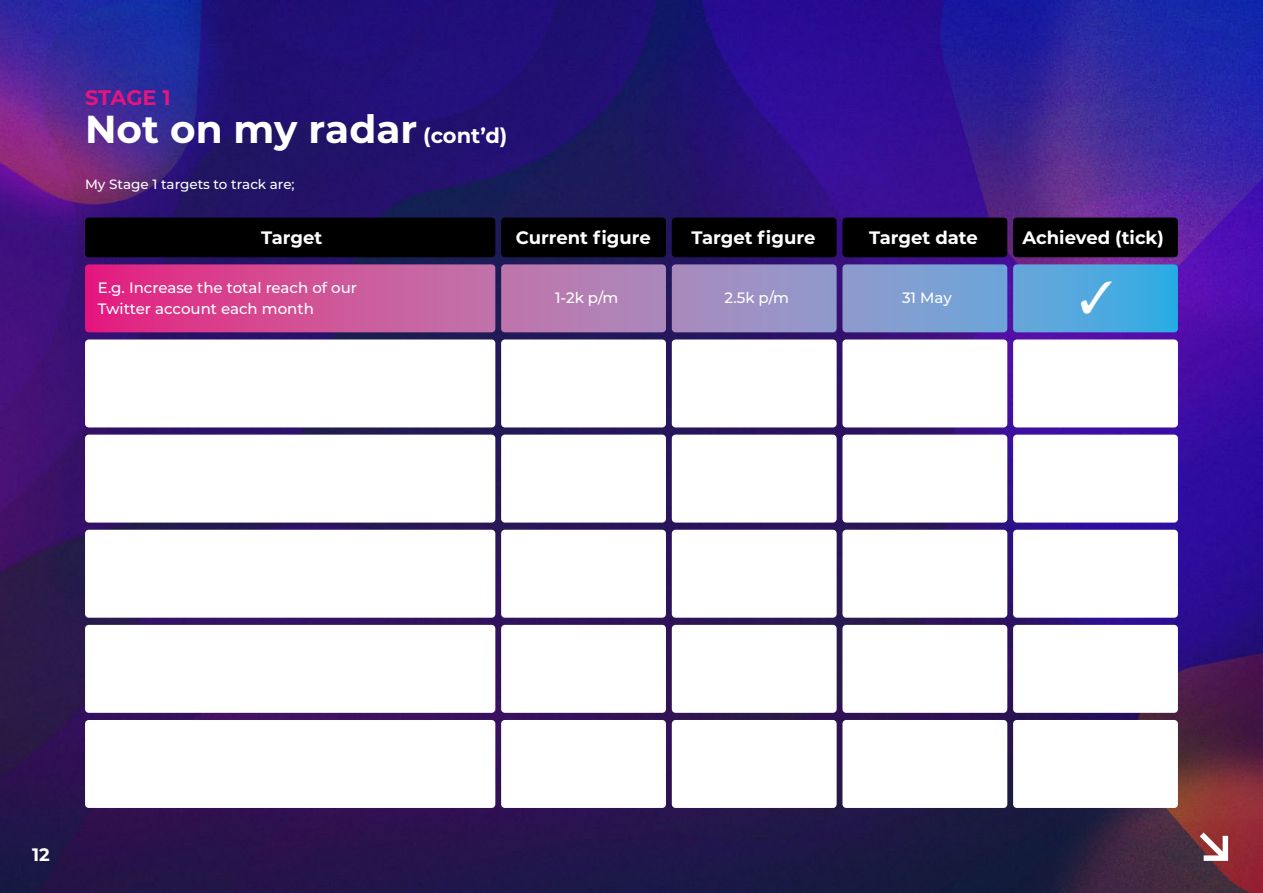
<style>
.page{position:relative;width:1263px;height:893px;background:#fff}
.page>*{position:absolute;margin:0;border:0;box-sizing:border-box;transform-origin:0 0}
.t1{font:700 39px "Montserrat";color:#fff}
.t2{font:700 21px "Montserrat";letter-spacing:-.01em;color:#e4157f}
.t3{font:700 18px "Montserrat";color:#fff}
.t4{font:500 15px/21px "Montserrat";color:#fff}
.t5{font:500 13.5px "Montserrat";color:#fff}
.s1{font-size:21px}
</style>
<div class="page">
<img style="left:0;top:0;width:1263px;height:893px">
<div style="left:501px;top:218px;width:165px;height:39px;background:#000;border-radius:4px"></div>
<svg style="left:85px;top:264px;width:1093px;height:68px"></svg>
<div style="left:501px;top:339px;width:165px;height:88px;background:#fff;border-radius:4px"></div>
<div style="left:501px;top:435px;width:165px;height:88px;background:#fff;border-radius:4px"></div>
<div style="left:501px;top:530px;width:165px;height:88px;background:#fff;border-radius:4px"></div>
<div style="left:501px;top:625px;width:165px;height:88px;background:#fff;border-radius:4px"></div>
<div style="left:501px;top:720px;width:165px;height:88px;background:#fff;border-radius:4px"></div>
<div style="left:672px;top:218px;width:165px;height:39px;background:#000;border-radius:4px"></div>
<div style="left:672px;top:339px;width:165px;height:88px;background:#fff;border-radius:4px"></div>
<div style="left:672px;top:435px;width:165px;height:88px;background:#fff;border-radius:4px"></div>
<div style="left:672px;top:530px;width:165px;height:88px;background:#fff;border-radius:4px"></div>
<div style="left:672px;top:625px;width:165px;height:88px;background:#fff;border-radius:4px"></div>
<div style="left:672px;top:720px;width:165px;height:88px;background:#fff;border-radius:4px"></div>
<div style="left:842px;top:218px;width:165px;height:39px;background:#000;border-radius:4px"></div>
<div style="left:842px;top:339px;width:165px;height:88px;background:#fff;border-radius:4px"></div>
<div style="left:842px;top:435px;width:165px;height:88px;background:#fff;border-radius:4px"></div>
<div style="left:842px;top:530px;width:165px;height:88px;background:#fff;border-radius:4px"></div>
<div style="left:842px;top:625px;width:165px;height:88px;background:#fff;border-radius:4px"></div>
<div style="left:842px;top:720px;width:165px;height:88px;background:#fff;border-radius:4px"></div>
<div style="left:1013px;top:218px;width:165px;height:39px;background:#000;border-radius:4px"></div>
<div style="left:1013px;top:339px;width:165px;height:88px;background:#fff;border-radius:4px"></div>
<div style="left:1013px;top:435px;width:165px;height:88px;background:#fff;border-radius:4px"></div>
<div style="left:1013px;top:530px;width:165px;height:88px;background:#fff;border-radius:4px"></div>
<div style="left:1013px;top:625px;width:165px;height:88px;background:#fff;border-radius:4px"></div>
<div style="left:1013px;top:720px;width:165px;height:88px;background:#fff;border-radius:4px"></div>
<div style="left:85px;top:218px;width:410px;height:39px;background:#000;border-radius:4px"></div>
<div style="left:85px;top:339px;width:410px;height:88px;background:#fff;border-radius:4px"></div>
<div style="left:85px;top:435px;width:410px;height:88px;background:#fff;border-radius:4px"></div>
<div style="left:85px;top:530px;width:410px;height:88px;background:#fff;border-radius:4px"></div>
<div style="left:85px;top:625px;width:410px;height:88px;background:#fff;border-radius:4px"></div>
<div style="left:85px;top:720px;width:410px;height:88px;background:#fff;border-radius:4px"></div>
<svg style="left:1198px;top:832px;width:32px;height:29px"></svg>
<svg style="left:1081px;top:281px;width:31px;height:32px"></svg>
<h2 class="t2" style="left:85px;top:83px;width:87px">STAGE 1</h2>
<h1 class="t1" style="left:85px;top:101px;width:424px">Not on my radar <span class="s1">(cont’d)</span></h1>
<p class="t5" style="left:85px;top:174px;width:211px">My Stage 1 targets to track are;</p>
<p class="t3" style="left:261px;top:225px;width:63px">Target</p>
<p class="t3" style="left:516px;top:225px;width:137px">Current figure</p>
<p class="t3" style="left:691px;top:225px;width:125px">Target figure</p>
<p class="t3" style="left:869px;top:225px;width:110px">Target date</p>
<p class="t3" style="left:1022px;top:225px;width:143px">Achieved (tick)</p>
<p class="t4" style="left:98px;top:276px;width:261px">E.g. Increase the total reach of our<br>Twitter account each month</p>
<p class="t4" style="left:555px;top:287px;width:65px">1-2k p/m</p>
<p class="t4" style="left:724px;top:287px;width:66px">2.5k p/m</p>
<p class="t4" style="left:902px;top:287px;width:51px">31 May</p>
<p class="t3" style="left:32px;top:841px;width:19px">12</p>
</div>
